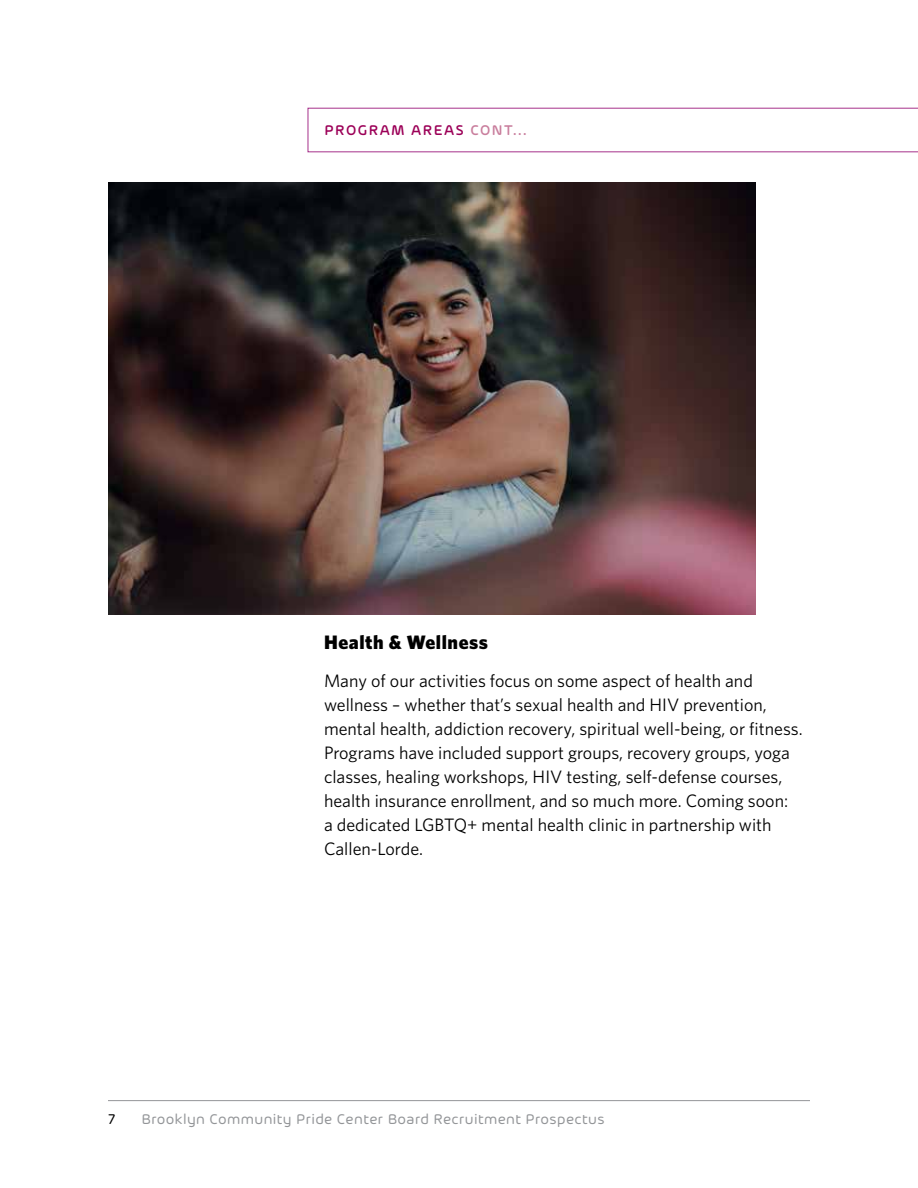
<style>
.page{position:relative;width:918px;height:1188px;background:#fff}
.page>*{position:absolute;margin:0;border:0;box-sizing:border-box;transform-origin:0 0}
.t1{font:900 19.5px "Whitney";letter-spacing:.03em;color:#000}
.t2{font:18px/24px "Whitney";color:#000}
.t3{font:15px "Arlon";letter-spacing:.025em;color:#939598}
.t4{font:500 15px "Arlon";letter-spacing:.1em;color:#9c0058}
.t5{font:15px "Arlon";color:#000}
.s1{color:#c97e9d}
</style>
<div class="page">
<hr style="left:108px;top:1100px;width:702px;height:1px;background:#939598">
<svg style="left:308px;top:108px;width:610px;height:44px"></svg>
<img style="left:108px;top:183px;width:648px;height:432px">
<p class="t4" style="left:324px;top:119px;width:204px">PROGRAM AREAS <span class="s1">CONT...</span></p>
<p class="t1" style="left:324px;top:629px;width:166px">Health &amp; Wellness</p>
<p class="t2" style="left:324px;top:668px;width:480px">Many of our activities focus on some aspect of health and wellness – whether that’s sexual health and HIV prevention, mental health, addiction recovery, spiritual well-being, or fitness.<br>Programs have included support groups, recovery groups, yoga classes, healing workshops, HIV testing, self-defense courses, health insurance enrollment, and so much more. Coming soon:<br>a dedicated LGBTQ+ mental health clinic in partnership with Callen-Lorde.</p>
<p class="t5" style="left:108px;top:1108px;width:9px">7</p>
<p class="t3" style="left:141px;top:1108px;width:465px">Brooklyn Community Pride Center Board Recruitment Prospectus</p>
</div>
